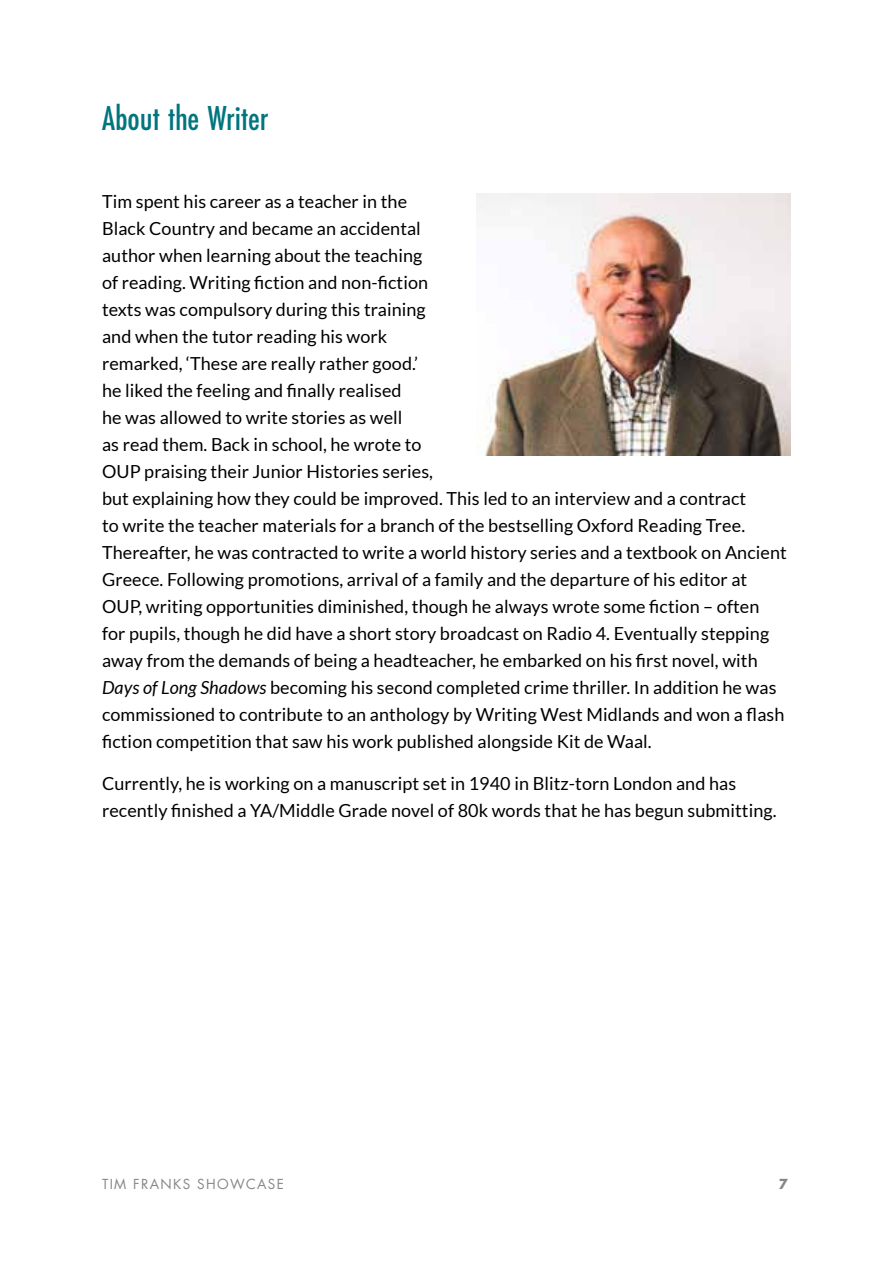
<style>
.page{position:relative;width:893px;height:1263px;background:#fff}
.page>*{position:absolute;margin:0;border:0;box-sizing:border-box;transform-origin:0 0}
.t1{font:500 36px "Futura PT Cond";color:#00757e}
.t2{font:18px/27px "Lato";letter-spacing:.005em;color:#000}
.t3{font:13.5px "Futura LT";letter-spacing:.1em;color:#878787}
.t4{font:700 13.5px "Futura Std";color:#878787}
.s1{font-style:italic}
</style>
<div class="page">
<img style="left:476px;top:193px;width:315px;height:263px">
<h1 class="t1" style="left:102px;top:96px;width:168px">About the Writer</h1>
<p class="t2" style="left:102px;top:187px;width:686px">Tim spent his career as a teacher in the<br>Black Country and became an accidental<br>author when learning about the teaching<br>of reading. Writing fiction and non-fiction<br>texts was compulsory during this training<br>and when the tutor reading his work<br>remarked, ‘These are really rather good.’<br>he liked the feeling and finally realised<br>he was allowed to write stories as well<br>as read them. Back in school, he wrote to<br>OUP praising their Junior Histories series,<br>but explaining how they could be improved. This led to an interview and a contract<br>to write the teacher materials for a branch of the bestselling Oxford Reading Tree.<br>Thereafter, he was contracted to write a world history series and a textbook on Ancient Greece. Following promotions, arrival of a family and the departure of his editor at OUP, writing opportunities diminished, though he always wrote some fiction – often for pupils, though he did have a short story broadcast on Radio 4. Eventually stepping away from the demands of being a headteacher, he embarked on his first novel, with <span class="s1">Days of Long Shadows</span> becoming his second completed crime thriller. In addition he was commissioned to contribute to an anthology by Writing West Midlands and won a flash fiction competition that saw his work published alongside Kit de Waal.</p>
<p class="t2" style="left:102px;top:769px;width:676px">Currently, he is working on a manuscript set in 1940 in Blitz-torn London and has recently finished a YA/Middle Grade novel of 80k words that he has begun submitting.</p>
<p class="t3" style="left:102px;top:1175px;width:183px">TIM FRANKS SHOWCASE</p>
<p class="t4" style="left:779px;top:1175px;width:11px">7</p>
</div>
